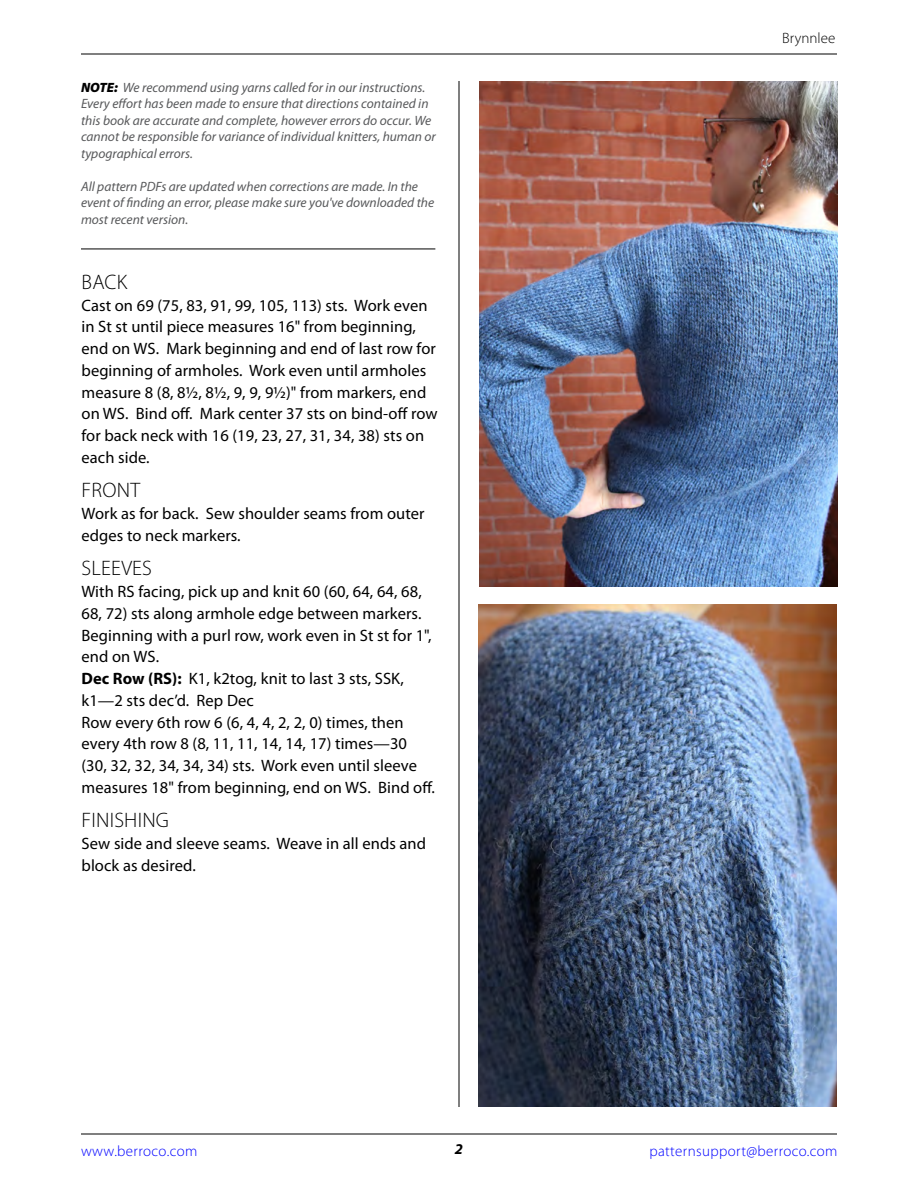
<style>
.page{position:relative;width:918px;height:1188px;background:#fff}
.page>*{position:absolute;margin:0;border:0;box-sizing:border-box;transform-origin:0 0}
.t1{font:300 21px "Myriad Pro";letter-spacing:.01em;color:#000}
.t2{font:16.5px/21.8px "Myriad Pro";letter-spacing:.005em;color:#000}
.t3{font:300 15px "Myriad Pro";letter-spacing:.025em;color:#00f}
.t4{font:300 15px "Myriad Pro";letter-spacing:.005em;color:#000}
.t5{font:italic 700 15px "Myriad Pro";color:#000}
.t6{font:italic 13.5px/16.5px "Myriad Pro";color:#58595b}
.s1{font-weight:900;color:#000}
.s2{font-weight:700}
</style>
<div class="page">
<hr style="left:81px;top:1134px;width:756px;height:1px;background:#000">
<hr style="left:81px;top:54px;width:756px;height:1px;background:#000">
<hr style="left:459px;top:81px;width:1px;height:1026px;background:#000">
<hr style="left:81px;top:249px;width:354px;height:1px;background:#000">
<img style="left:479px;top:605px;width:358px;height:502px">
<img style="left:479px;top:82px;width:359px;height:505px">
<p class="t6" style="left:81px;top:79px;width:356px"><span class="s1">NOTE:</span> We recommend using yarns called for in our instructions.<br>Every effort has been made to ensure that directions contained in this book are accurate and complete, however errors do occur. We cannot be responsible for variance of individual knitters, human or typographical errors.</p>
<p class="t6" style="left:81px;top:178px;width:355px">All pattern PDFs are updated when corrections are made. In the event of finding an error, please make sure you've downloaded the most recent version.</p>
<p class="t1" style="left:82px;top:269px;width:47px">BACK</p>
<p class="t2" style="left:82px;top:294px;width:357px">Cast on 69 (75, 83, 91, 99, 105, 113) sts. Work even in St st until piece measures 16" from beginning, end on WS. Mark beginning and end of last row for beginning of armholes. Work even until armholes measure 8 (8, 8½, 8½, 9, 9, 9½)" from markers, end on WS. Bind off. Mark center 37 sts on bind-off row for back neck with 16 (19, 23, 27, 31, 34, 38) sts on each side.</p>
<p class="t1" style="left:82px;top:478px;width:60px">FRONT</p>
<p class="t2" style="left:82px;top:502px;width:345px">Work as for back. Sew shoulder seams from outer edges to neck markers.</p>
<p class="t1" style="left:82px;top:556px;width:72px">SLEEVES</p>
<p class="t2" style="left:82px;top:580px;width:355px">With RS facing, pick up and knit 60 (60, 64, 64, 68, 68, 72) sts along armhole edge between markers.<br>Beginning with a purl row, work even in St st for 1", end on WS.<br><span class="s2">Dec Row (RS):</span> K1, k2tog, knit to last 3 sts, SSK, k1—2 sts dec’d. Rep Dec<br>Row every 6th row 6 (6, 4, 4, 2, 2, 0) times, then every 4th row 8 (8, 11, 11, 14, 14, 17) times—30 (30, 32, 32, 34, 34, 34) sts. Work even until sleeve measures 18" from beginning, end on WS. Bind off.</p>
<p class="t1" style="left:82px;top:808px;width:89px">FINISHING</p>
<p class="t2" style="left:82px;top:832px;width:346px">Sew side and sleeve seams. Weave in all ends and block as desired.</p>
<p class="t4" style="left:782px;top:29px;width:55px">Brynnlee</p>
<p class="t3" style="left:81px;top:1142px;width:118px">www.berroco.com</p>
<p class="t5" style="left:455px;top:1139px;width:10px">2</p>
<p class="t3" style="left:649px;top:1142px;width:190px">patternsupport@berroco.com</p>
</div>
